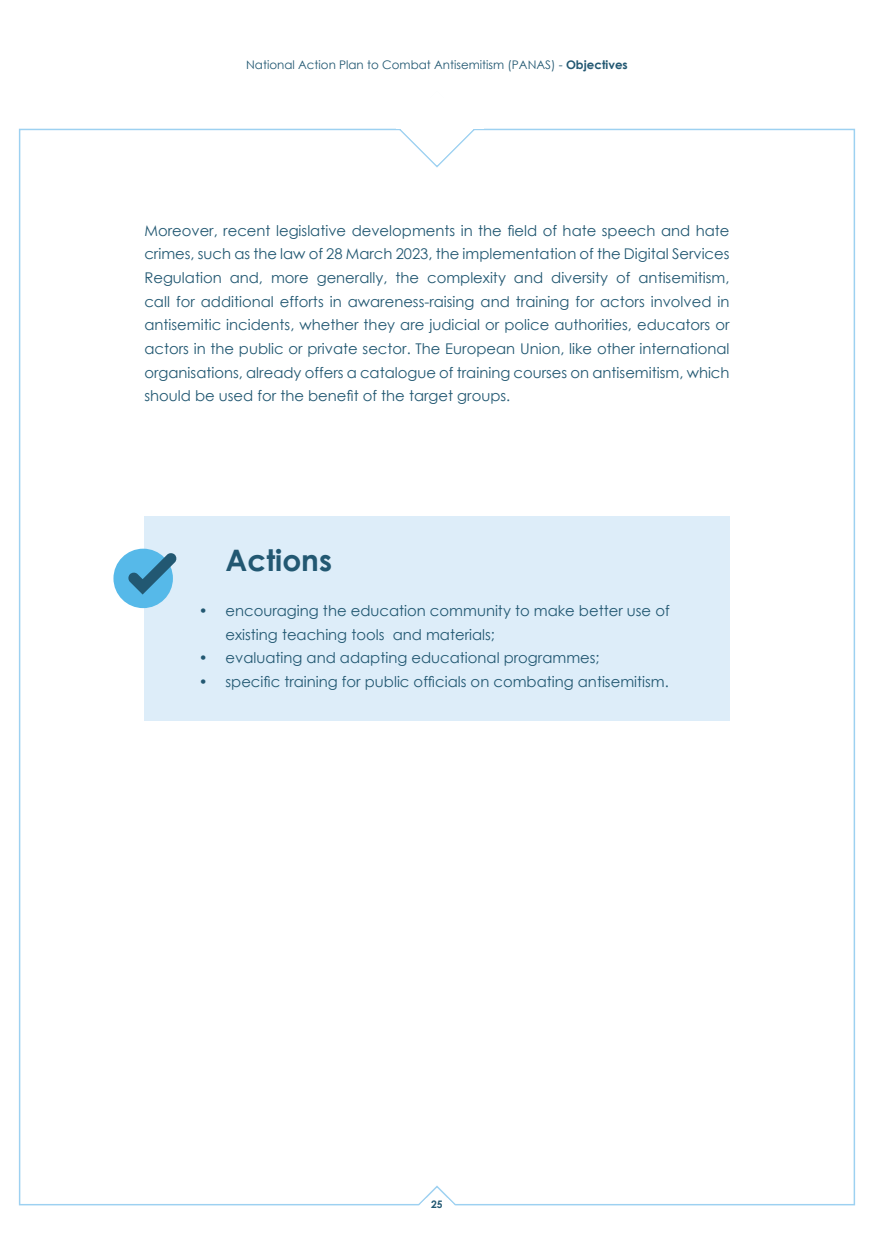
<style>
.page{position:relative;width:874px;height:1241px;background:#fff}
.page>*{position:absolute;margin:0;border:0;box-sizing:border-box;transform-origin:0 0}
.t1{font:700 29.57px "Century Gothic";color:#225872}
.t2{font:14.7px/23.6px "Century Gothic";color:#225872;text-align:justify}
.t3{font:11.9px "Century Gothic";color:#225872}
.t4{font:700 10.33px "Century Gothic";color:#225872}
.s1{font-weight:700}
</style>
<div class="page">
<svg style="left:416px;top:1185px;width:41px;height:21px"></svg>
<svg style="left:397px;top:129px;width:79px;height:39px"></svg>
<div style="left:144px;top:516px;width:585px;height:91px;background:#ddedf9"></div>
<div style="left:144px;top:572px;width:585px;height:101px;background:#ddedf9"></div>
<div style="left:144px;top:643px;width:585px;height:77px;background:#ddedf9"></div>
<div style="left:113px;top:548px;width:60px;height:60px;background:#56b9e9;border-radius:50%"></div>
<svg style="left:128px;top:552px;width:49px;height:42px"></svg>
<p class="t3" style="left:246px;top:56px;width:383px">National Action Plan to Combat Antisemitism (PANAS) - <span class="s1">Objectives</span></p>
<p class="t2" style="left:144px;top:218px;width:586px">Moreover, recent legislative developments in the field of hate speech and hate crimes, such as the law of 28 March 2023, the implementation of the Digital Services Regulation and, more generally, the complexity and diversity of antisemitism, call for additional efforts in awareness-raising and training for actors involved in antisemitic incidents, whether they are judicial or police authorities, educators or actors in the public or private sector. The European Union, like other international organisations, already offers a catalogue of training courses on antisemitism, which should be used for the benefit of the target groups.</p>
<h1 class="t1" style="left:225px;top:537px;width:108px">Actions</h1>
<p class="t2" style="left:225px;top:598px;width:445px;text-indent:-27px">• encouraging the education community to make better use of existing teaching tools and materials;</p>
<p class="t2" style="left:199px;top:645px;width:402px">• evaluating and adapting educational programmes;</p>
<p class="t2" style="left:199px;top:669px;width:471px">• specific training for public officials on combating antisemitism.</p>
<p class="t4" style="left:431px;top:1195px;width:13px">25</p>
</div>
